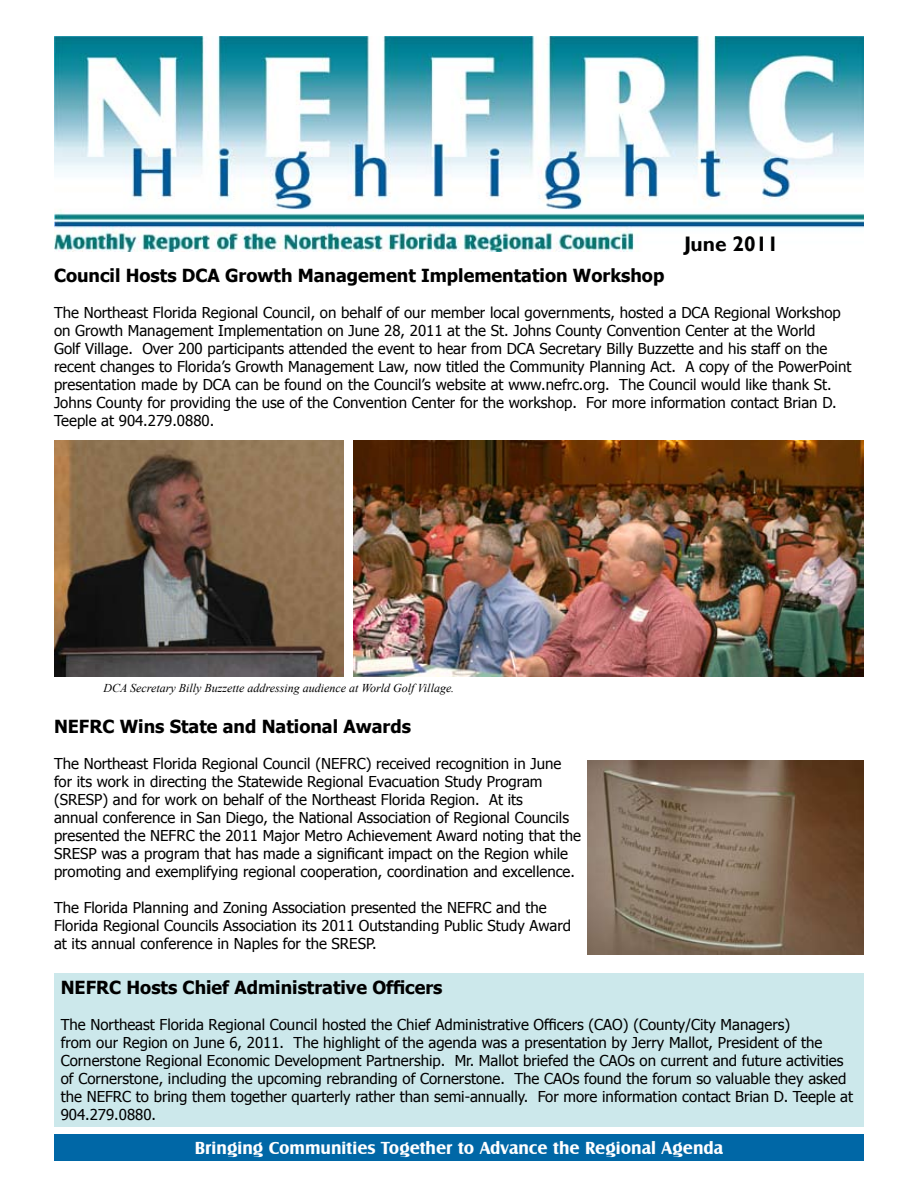
<style>
.page{position:relative;width:918px;height:1188px;background:#fff}
.page>*{position:absolute;margin:0;border:0;box-sizing:border-box;transform-origin:0 0}
.t1{font:700 21px "Gill Sans";color:#000}
.t2{font:700 18px "Tahoma";color:#000}
.t3{font:700 18px "Castle T";color:#fff}
.t4{font:15px/18px "Tahoma";color:#000}
.t5{font:italic 12px "Times New Roman";color:#000}
</style>
<div class="page">
<img style="left:353px;top:440px;width:511px;height:236px">
<img style="left:54px;top:441px;width:289px;height:236px">
<img style="left:588px;top:761px;width:276px;height:194px">
<div style="left:54px;top:973px;width:810px;height:153px;background:#cce8eb"></div>
<div style="left:54px;top:1135px;width:810px;height:26px;background:#0067a6"></div>
<img style="left:54px;top:36px;width:810px;height:216px">
<h1 class="t1" style="left:684px;top:231px;width:96px">June 2011</h1>
<p class="t2" style="left:54px;top:263px;width:612px">Council Hosts DCA Growth Management Implementation Workshop</p>
<p class="t4" style="left:54px;top:303px;width:799px">The Northeast Florida Regional Council, on behalf of our member local governments, hosted a DCA Regional Workshop on Growth Management Implementation on June 28, 2011 at the St. Johns County Convention Center at the World<br>Golf Village. Over 200 participants attended the event to hear from DCA Secretary Billy Buzzette and his staff on the recent changes to Florida’s Growth Management Law, now titled the Community Planning Act. A copy of the PowerPoint presentation made by DCA can be found on the Council’s website at www.nefrc.org. The Council would like thank St.<br>Johns County for providing the use of the Convention Center for the workshop. For more information contact Brian D.<br>Teeple at 904.279.0880.</p>
<p class="t5" style="left:104px;top:680px;width:352px">DCA Secretary Billy Buzzette addressing audience at World Golf Village.</p>
<p class="t2" style="left:54px;top:713px;width:359px">NEFRC Wins State and National Awards</p>
<p class="t4" style="left:54px;top:753px;width:529px">The Northeast Florida Regional Council (NEFRC) received recognition in June for its work in directing the Statewide Regional Evacuation Study Program (SRESP) and for work on behalf of the Northeast Florida Region. At its<br>annual conference in San Diego, the National Association of Regional Councils presented the NEFRC the 2011 Major Metro Achievement Award noting that the SRESP was a program that has made a significant impact on the Region while promoting and exemplifying regional cooperation, coordination and excellence.</p>
<p class="t4" style="left:54px;top:897px;width:518px">The Florida Planning and Zoning Association presented the NEFRC and the<br>Florida Regional Councils Association its 2011 Outstanding Public Study Award at its annual conference in Naples for the SRESP.</p>
<p class="t2" style="left:61px;top:975px;width:383px">NEFRC Hosts Chief Administrative Officers</p>
<p class="t4" style="left:61px;top:1015px;width:794px">The Northeast Florida Regional Council hosted the Chief Administrative Officers (CAO) (County/City Managers)<br>from our Region on June 6, 2011. The highlight of the agenda was a presentation by Jerry Mallot, President of the Cornerstone Regional Economic Development Partnership. Mr. Mallot briefed the CAOs on current and future activities of Cornerstone, including the upcoming rebranding of Cornerstone. The CAOs found the forum so valuable they asked the NEFRC to bring them together quarterly rather than semi-annually. For more information contact Brian D. Teeple at 904.279.0880.</p>
<p class="t3" style="left:195px;top:1138px;width:530px">Bringing Communities Together to Advance the Regional Agenda</p>
</div>
